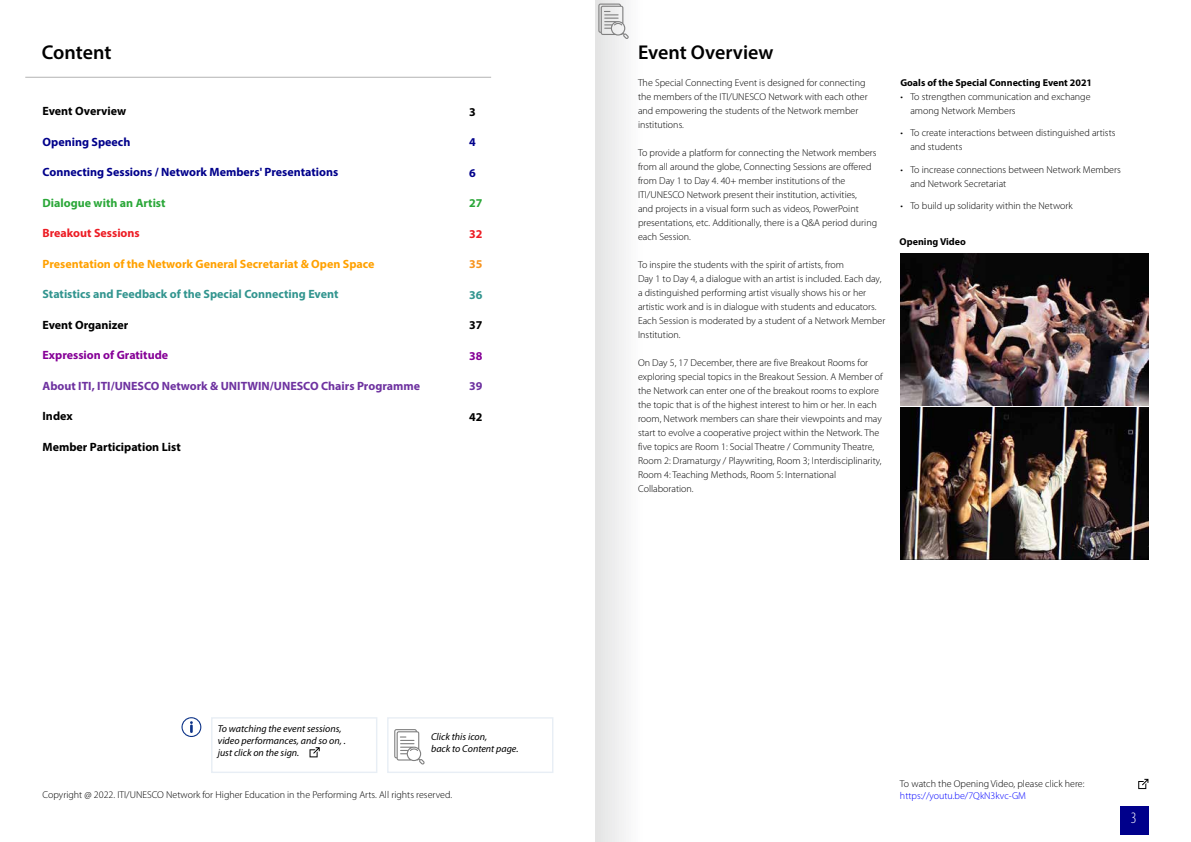
<style>
.page{position:relative;width:1191px;height:842px;background:#fff}
.page>*{position:absolute;margin:0;border:0;box-sizing:border-box;transform-origin:0 0}
.t1{font:600 20px "Myriad Pro";letter-spacing:-.005em;color:#000}
.t2{font:300 condensed 16px "Myriad Pro";color:#fff}
.t3{font:700 12px "Myriad Pro";color:#00008b}
.t4{font:700 12px "Myriad Pro";color:#000}
.t5{font:700 12px "Myriad Pro";color:#6e32a0}
.t6{font:700 12px "Myriad Pro";color:#ffa100}
.t7{font:700 12px "Myriad Pro";color:#32958f}
.t8{font:700 12px "Myriad Pro";color:#860097}
.t9{font:700 12px "Myriad Pro";color:#2aa738}
.t10{font:700 12px "Myriad Pro";color:#ed1c24}
.t11{font:700 12px "Myriad Pro";color:#f7941f}
.t12{font:300 10px/14px "Myriad Pro";color:#000}
.t13{font:italic 10px/12px "Myriad Pro";color:#000}
.t14{font:700 10px "Myriad Pro";color:#000}
.t15{font:300 10px "Myriad Pro";color:#00f}
</style>
<div class="page">
<div style="left:1120px;top:806px;width:28px;height:28px;background:#00008b"></div>
<svg style="left:598px;top:4px;width:30px;height:35px"></svg>
<svg style="left:394px;top:729px;width:30px;height:35px"></svg>
<div style="left:387px;top:717px;width:166px;height:56px;border:1px solid #e8eef5"></div>
<div style="left:211px;top:717px;width:166px;height:56px;border:1px solid #e8eef5"></div>
<svg style="left:309px;top:747px;width:11px;height:10px"></svg>
<svg style="left:181px;top:717px;width:20px;height:20px"></svg>
<hr style="left:25px;top:77px;width:466px;height:1px;background:#b3b3b3">
<svg style="left:1138px;top:779px;width:10px;height:10px"></svg>
<img style="left:900px;top:253px;width:248px;height:152px">
<img style="left:900px;top:408px;width:248px;height:152px">
<h1 class="t1" style="left:42px;top:40px;width:71px">Content</h1>
<p class="t4" style="left:43px;top:103px;width:85px">Event Overview</p>
<p class="t3" style="left:43px;top:134px;width:89px">Opening Speech</p>
<p class="t3" style="left:43px;top:164px;width:297px">Connecting Sessions / Network Members' Presentations</p>
<p class="t9" style="left:43px;top:195px;width:125px">Dialogue with an Artist</p>
<p class="t10" style="left:43px;top:225px;width:99px">Breakout Sessions</p>
<p class="t6" style="left:43px;top:256px;width:333px">Presentation of the Network General Secretariat &amp; Open Space</p>
<p class="t7" style="left:43px;top:286px;width:297px">Statistics and Feedback of the Special Connecting Event</p>
<p class="t4" style="left:43px;top:317px;width:87px">Event Organizer</p>
<p class="t8" style="left:43px;top:347px;width:127px">Expression of Gratitude</p>
<p class="t5" style="left:43px;top:378px;width:379px">About ITI, ITI/UNESCO Network &amp; UNITWIN/UNESCO Chairs Programme</p>
<p class="t4" style="left:43px;top:408px;width:32px">Index</p>
<p class="t4" style="left:43px;top:439px;width:140px">Member Participation List</p>
<p class="t4" style="left:469px;top:104px;width:8px">3</p>
<p class="t3" style="left:469px;top:134px;width:8px">4</p>
<p class="t3" style="left:469px;top:165px;width:8px">6</p>
<p class="t9" style="left:469px;top:195px;width:15px">27</p>
<p class="t10" style="left:469px;top:226px;width:15px">32</p>
<p class="t11" style="left:469px;top:256px;width:15px">35</p>
<p class="t7" style="left:469px;top:287px;width:15px">36</p>
<p class="t4" style="left:469px;top:317px;width:15px">37</p>
<p class="t8" style="left:469px;top:348px;width:15px">38</p>
<p class="t5" style="left:469px;top:378px;width:15px">39</p>
<p class="t4" style="left:469px;top:409px;width:15px">42</p>
<p class="t13" style="left:218px;top:722px;width:129px">To watching the event sessions, video performances, and so on, . just click on the sign.</p>
<p class="t13" style="left:431px;top:730px;width:89px">Click this icon,<br>back to Content page.</p>
<p class="t12" style="left:43px;top:787px;width:411px">Copyright @ 2022. ITI/UNESCO Network for Higher Education in the Performing Arts. All rights reserved.</p>
<h1 class="t1" style="left:638px;top:40px;width:137px">Event Overview</h1>
<p class="t12" style="left:638px;top:75px;width:231px">The Special Connecting Event is designed for connecting the members of the ITI/UNESCO Network with each other and empowering the students of the Network member institutions.</p>
<p class="t12" style="left:638px;top:145px;width:241px">To provide a platform for connecting the Network members from all around the globe, Connecting Sessions are offered from Day 1 to Day 4. 40+ member institutions of the ITI/UNESCO Network present their institution, activities,<br>and projects in a visual form such as videos, PowerPoint presentations, etc. Additionally, there is a Q&amp;A period during each Session.</p>
<p class="t12" style="left:638px;top:257px;width:249px">To inspire the students with the spirit of artists, from<br>Day 1 to Day 4, a dialogue with an artist is included. Each day, a distinguished performing artist visually shows his or her artistic work and is in dialogue with students and educators.<br>Each Session is moderated by a student of a Network Member Institution.</p>
<p class="t12" style="left:638px;top:355px;width:246px">On Day 5, 17 December, there are five Breakout Rooms for exploring special topics in the Breakout Session. A Member of the Network can enter one of the breakout rooms to explore the topic that is of the highest interest to him or her. In each room, Network members can share their viewpoints and may start to evolve a cooperative project within the Network. The five topics are Room 1: Social Theatre / Community Theatre, Room 2: Dramaturgy / Playwriting, Room 3; Interdisciplinarity, Room 4: Teaching Methods, Room 5: International Collaboration.</p>
<p class="t14" style="left:900px;top:76px;width:193px">Goals of the Special Connecting Event 2021</p>
<p class="t12" style="left:910px;top:89px;width:182px;text-indent:-10px">• To strengthen communication and exchange among Network Members</p>
<p class="t12" style="left:910px;top:126px;width:207px;text-indent:-10px">• To create interactions between distinguished artists and students</p>
<p class="t12" style="left:910px;top:162px;width:212px;text-indent:-10px">• To increase connections between Network Members and Network Secretariat</p>
<p class="t12" style="left:900px;top:199px;width:174px">• To build up solidarity within the Network</p>
<p class="t14" style="left:899px;top:235px;width:68px">Opening Video</p>
<p class="t12" style="left:900px;top:776px;width:186px">To watch the Opening Video, please click here:</p>
<p class="t15" style="left:900px;top:790px;width:127px">https://youtu.be/7QkN3kvc-GM</p>
<h2 class="t2" style="left:1131px;top:808px;width:7px">3</h2>
</div>
